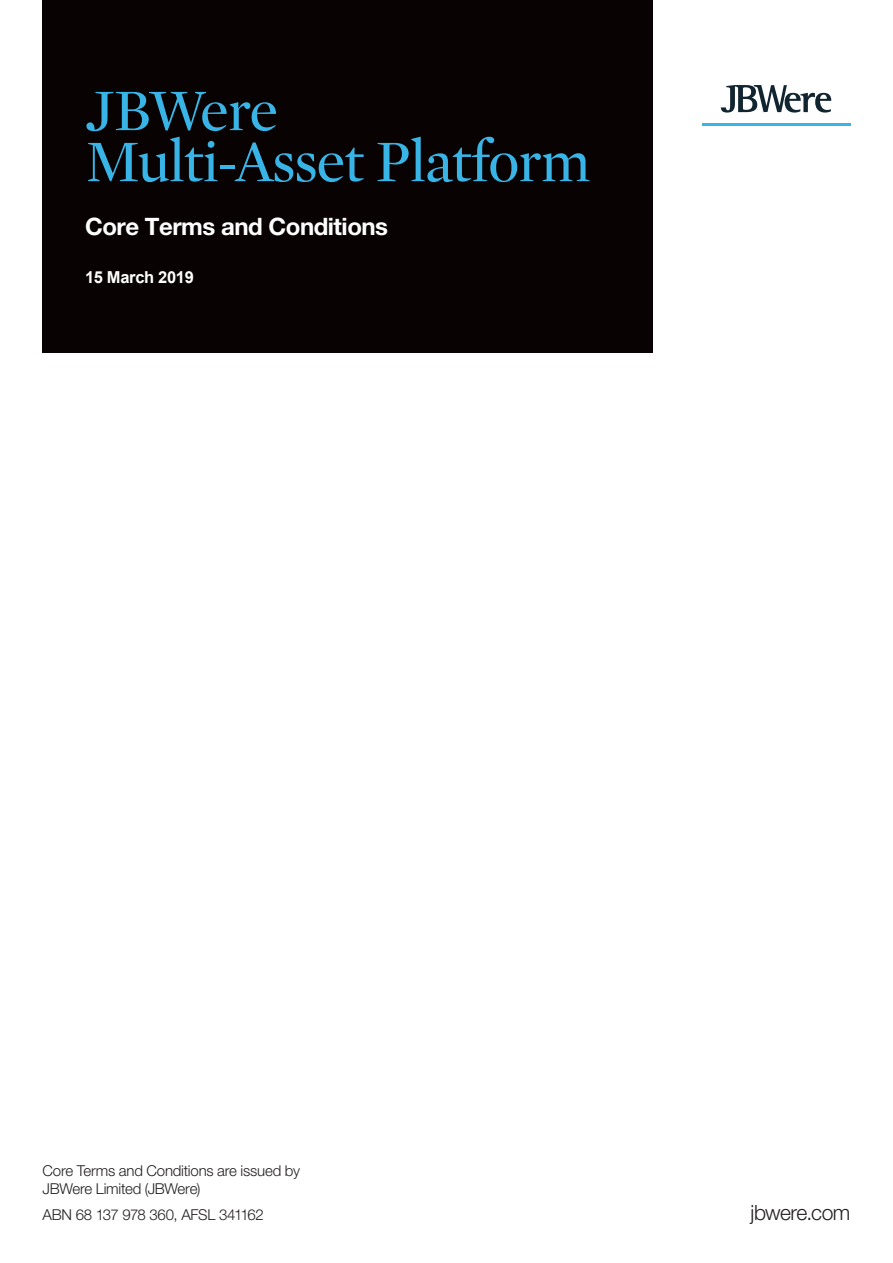
<style>
.page{position:relative;width:893px;height:1263px;background:#fff}
.page>*{position:absolute;margin:0;border:0;box-sizing:border-box;transform-origin:0 0}
._01D_-_Subtitle_Whit{font:60px/51px "Mercury Display";letter-spacing:-.02em;color:#39b4e7}
._01D_-_Subtitle_Whit-2{font:700 24px "Helvetica Neue LT Pro";letter-spacing:-.02em;color:#fff}
._11A_-_Body_Text{font:300 21px "Helvetica Neue LT Pro";letter-spacing:-.025em;color:#231f20}
._01D_-_Subtitle_Whit-3{font:700 16.5px "Arial";letter-spacing:-.02em;color:#fff}
._11A_-_Body_Text-2{font:300 15px/18px "Helvetica Neue LT Pro";letter-spacing:-.015em;color:#231f20}
</style>
<div class="page">
<div style="left:43px;top:0;width:610px;height:353px;background:#080302"></div>
<svg style="left:721px;top:85px;width:110px;height:28px"></svg>
<hr style="left:702px;top:123px;width:148px;height:3px;background:#39b4e7">
<p class="_01D_-_Subtitle_Whit" style="left:85px;top:86px;width:507px">JBWere<br>Multi‑Asset Platform</p>
<p class="_01D_-_Subtitle_Whit-2" style="left:85px;top:211px;width:305px">Core Terms and Conditions</p>
<p class="_01D_-_Subtitle_Whit-3" style="left:85px;top:266px;width:110px">15 March 2019</p>
<p class="_11A_-_Body_Text-2" style="left:43px;top:1161px;width:259px">Core Terms and Conditions are issued by<br>JBWere Limited (JBWere)</p>
<p class="_11A_-_Body_Text-2" style="left:43px;top:1206px;width:223px">ABN 68 137 978 360, AFSL 341162</p>
<p class="_11A_-_Body_Text" style="left:751px;top:1199px;width:101px">jbwere.com</p>
</div>
